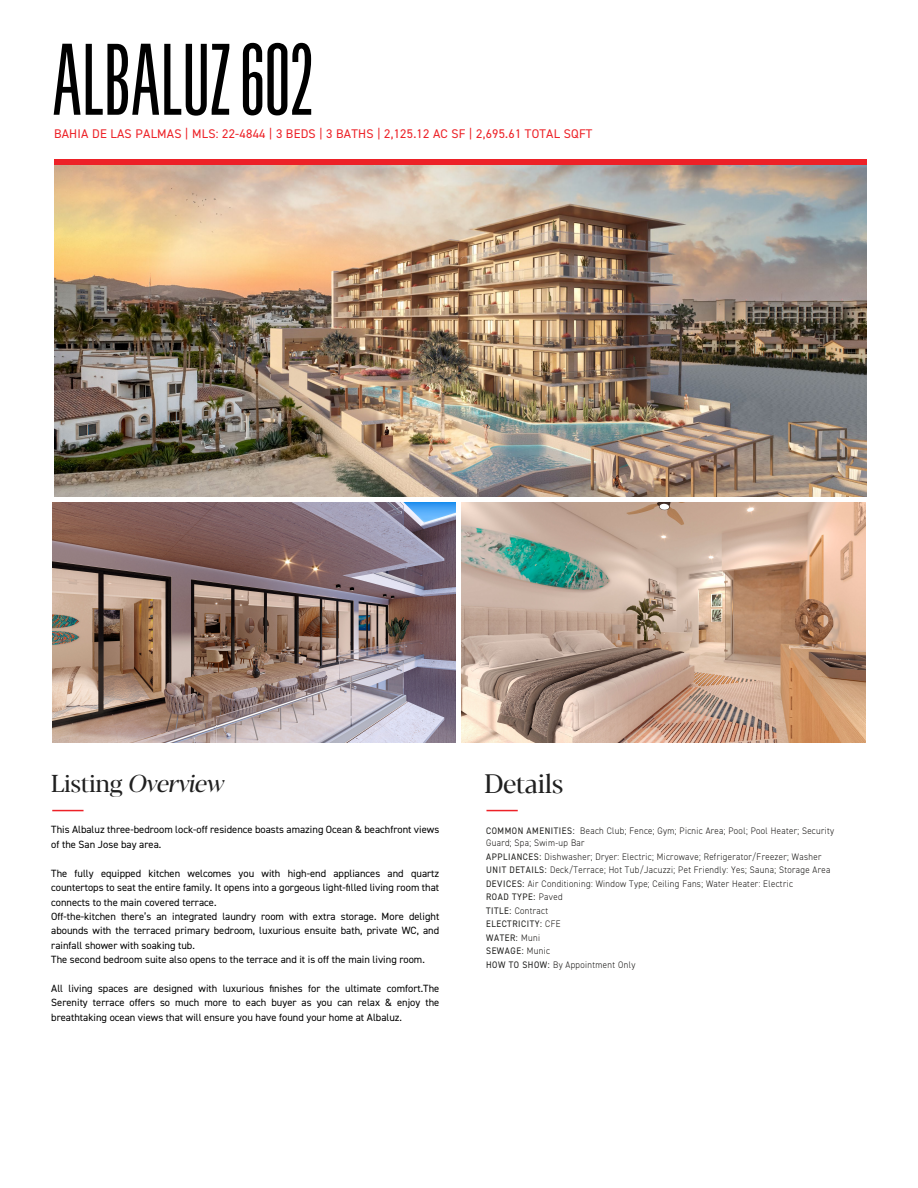
<style>
.page{position:relative;width:918px;height:1188px;background:#fff}
.page>*{position:absolute;margin:0;border:0;box-sizing:border-box;transform-origin:0 0}
.t1{font:99.45px "Flama Ultracondensed Basic";color:#000}
.t2{font:26.55px "Blacker Display";letter-spacing:-.02em;color:#202020}
.t3{font:italic 24.3px "Blacker Pro Dis";letter-spacing:-.02em;color:#202020}
.t4{font:12.6px "DIN2014";letter-spacing:.02em;color:#ed2127}
.t5{font:10.5px/14.4px "DIN2014";color:#000}
.t6{font:300 9.45px/13.5px "DIN2014";letter-spacing:.04em;color:#161412;scale:.93 1}
.s1{font-family:"Blacker Display";font-style:normal}
.s2{font-weight:400;color:#1d1d1b}
</style>
<div class="page">
<img style="left:54px;top:165px;width:812px;height:331px">
<div style="left:54px;top:159px;width:812px;height:6px;background:#ed2127"></div>
<hr style="left:52px;top:810px;width:32px;height:1px;background:#ed2127">
<hr style="left:486px;top:810px;width:32px;height:1px;background:#ed2127">
<img style="left:52px;top:502px;width:404px;height:240px">
<img style="left:462px;top:502px;width:403px;height:240px">
<h1 class="t1" style="left:52px;top:19px;width:263px">ALBALUZ 602</h1>
<p class="t4" style="left:54px;top:126px;width:540px">BAHIA DE LAS PALMAS | MLS: 22-4844 | 3 BEDS | 3 BATHS | 2,125.12 AC SF | 2,695.61 TOTAL SQFT</p>
<h3 class="t3" style="left:51px;top:768px;width:175px"><span class="s1">Listing</span> Overview</h3>
<p class="t5" style="left:51px;top:822px;width:390px">This Albaluz three-bedroom lock-off residence boasts amazing Ocean &amp; beachfront views of the San Jose bay area.</p>
<p class="t5" style="left:51px;top:866px;width:390px">The fully equipped kitchen welcomes you with high-end appliances and quartz countertops to seat the entire family. It opens into a gorgeous light-filled living room that connects to the main covered terrace.<br>Off-the-kitchen there’s an integrated laundry room with extra storage. More delight abounds with the terraced primary bedroom, luxurious ensuite bath, private WC, and rainfall shower with soaking tub.<br>The second bedroom suite also opens to the terrace and it is off the main living room.</p>
<p class="t5" style="left:51px;top:981px;width:390px;text-align:justify">All living spaces are designed with luxurious finishes for the ultimate comfort.The Serenity terrace offers so much more to each buyer as you can relax &amp; enjoy the breathtaking ocean views that will ensure you have found your home at Albaluz.</p>
<h2 class="t2" style="left:485px;top:767px;width:80px">Details</h2>
<p class="t6" style="left:486px;top:824px;width:376px"><span class="s2">COMMON AMENITIES:</span> Beach Club; Fence; Gym; Picnic Area; Pool; Pool Heater; Security Guard; Spa; Swim-up Bar<br><span class="s2">APPLIANCES:</span> Dishwasher; Dryer: Electric; Microwave; Refrigerator/Freezer; Washer <span class="s2">UNIT DETAILS:</span> Deck/Terrace; Hot Tub/Jacuzzi; Pet Friendly: Yes; Sauna; Storage Area <span class="s2">DEVICES:</span> Air Conditioning: Window Type; Ceiling Fans; Water Heater: Electric<br><span class="s2">ROAD TYPE:</span> Paved<br><span class="s2">TITLE:</span> Contract<br><span class="s2">ELECTRICITY:</span> CFE<br><span class="s2">WATER:</span> Muni<br><span class="s2">SEWAGE:</span> Munic<br><span class="s2">HOW TO SHOW:</span> By Appointment Only</p>
</div>
